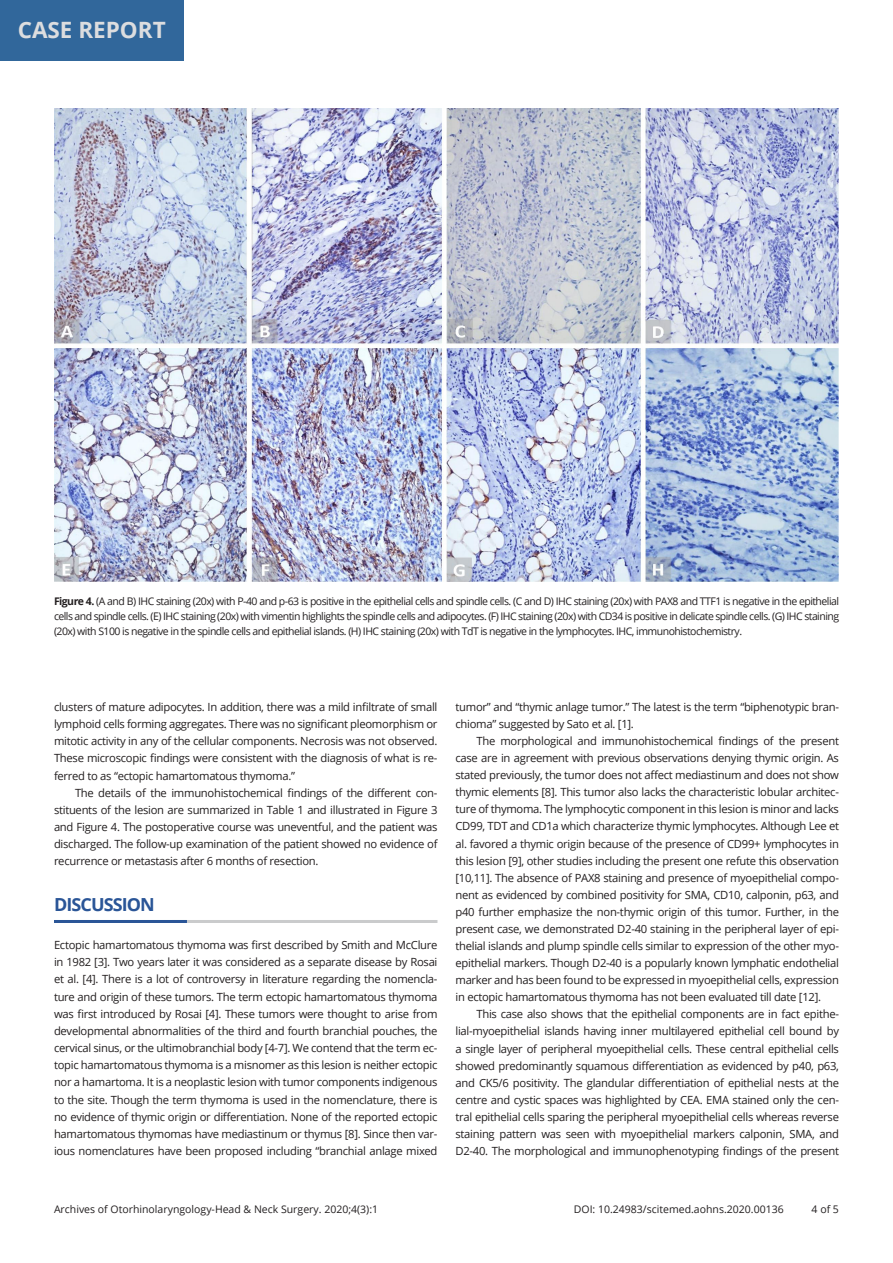
<style>
.page{position:relative;width:893px;height:1263px;background:#fff}
.page>*{position:absolute;margin:0;border:0;box-sizing:border-box;transform-origin:0 0}
.t1{font:700 22.5px "Open Sans";color:#dcdddf}
.Level_1{font:700 18px "Open Sans";letter-spacing:-.05em;color:#2a5597}
.Text_Body{font:11.25px/17.1px "Open Sans";letter-spacing:-.025em;color:#231f20;text-align:justify}
.Text_Head{font:11.25px/17.1px "Open Sans";letter-spacing:-.025em;color:#231f20;text-align:justify}
.Figure_Legends{font:10.5px/15px "Open Sans";color:#231f20;text-align:justify}
.s1{font-weight:700}
</style>
<div class="page">
<hr style="left:172px;top:920px;width:265px;height:3px;background:#cacbcc">
<hr style="left:54px;top:920px;width:133px;height:3px;background:#2a5597">
<img style="left:54px;top:108px;width:785px;height:474px">
<div style="left:0;top:0;width:183px;height:61px;background:#31679b"></div>
<h1 class="t1" style="left:18px;top:14px;width:150px">CASE REPORT</h1>
<p class="Figure_Legends" style="left:54px;top:593px;width:787px"><span class="s1">Figure 4.</span> (A and B) IHC staining (20x) with P-40 and p-63 is positive in the epithelial cells and spindle cells. (C and D) IHC staining (20x) with PAX8 and TTF1 is negative in the epithelial cells and spindle cells. (E) IHC staining (20x) with vimentin highlights the spindle cells and adipocytes. (F) IHC staining (20x) with CD34 is positive in delicate spindle cells. (G) IHC staining (20x) with S100 is negative in the spindle cells and epithelial islands. (H) IHC staining (20x) with TdT is negative in the lymphocytes. IHC, immunohistochemistry.</p>
<p class="Text_Body" style="left:54px;top:698px;width:385px">clusters of mature adipocytes. In addition, there was a mild infiltrate of small lymphoid cells forming aggregates. There was no significant pleomorphism or mitotic activity in any of the cellular components. Necrosis was not observed.<br>These microscopic findings were consistent with the diagnosis of what is re&shy;ferred to as “ectopic hamartomatous thymoma.”</p>
<p class="Text_Body" style="left:54px;top:784px;width:385px;text-indent:21px">The details of the immunohistochemical findings of the different con&shy;stituents of the lesion are summarized in Table 1 and illustrated in Figure 3 and Figure 4. The postoperative course was uneventful, and the patient was discharged. The follow-up examination of the patient showed no evidence of recurrence or metastasis after 6 months of resection.</p>
<p class="Level_1" style="left:54px;top:892px;width:102px">DISCUSSION</p>
<p class="Text_Head" style="left:54px;top:936px;width:385px">Ectopic hamartomatous thymoma was first described by Smith and McClure in 1982 [3]. Two years later it was considered as a separate disease by Rosai et al. [4]. There is a lot of controversy in literature regarding the nomencla&shy;ture and origin of these tumors. The term ectopic hamartomatous thymoma was first introduced by Rosai [4]. These tumors were thought to arise from developmental abnormalities of the third and fourth branchial pouches, the cervical sinus, or the ultimobranchial body [4-7]. We contend that the term ec&shy;topic hamartomatous thymoma is a misnomer as this lesion is neither ectopic nor a hamartoma. It is a neoplastic lesion with tumor components indigenous to the site. Though the term thymoma is used in the nomenclature, there is no evidence of thymic origin or differentiation. None of the reported ectopic hamartomatous thymomas have mediastinum or thymus [8]. Since then var&shy;ious nomenclatures have been proposed including “branchial anlage mixed</p>
<p class="Text_Head" style="left:455px;top:698px;width:385px">tumor” and “thymic anlage tumor.” The latest is the term “biphenotypic bran&shy;chioma” suggested by Sato et al. [1].</p>
<p class="Text_Body" style="left:455px;top:732px;width:385px;text-indent:21px">The morphological and immunohistochemical findings of the present case are in agreement with previous observations denying thymic origin. As stated previously, the tumor does not affect mediastinum and does not show thymic elements [8]. This tumor also lacks the characteristic lobular architec&shy;ture of thymoma. The lymphocytic component in this lesion is minor and lacks CD99, TDT and CD1a which characterize thymic lymphocytes. Although Lee et al. favored a thymic origin because of the presence of CD99+ lymphocytes in this lesion [9], other studies including the present one refute this observation [10,11]. The absence of PAX8 staining and presence of myoepithelial compo&shy;nent as evidenced by combined positivity for SMA, CD10, calponin, p63, and p40 further emphasize the non-thymic origin of this tumor. Further, in the present case, we demonstrated D2-40 staining in the peripheral layer of epi&shy;thelial islands and plump spindle cells similar to expression of the other myo&shy;epithelial markers. Though D2-40 is a popularly known lymphatic endothelial marker and has been found to be expressed in myoepithelial cells, expression in ectopic hamartomatous thymoma has not been evaluated till date [12].</p>
<p class="Text_Body" style="left:455px;top:1005px;width:385px;text-indent:21px">This case also shows that the epithelial components are in fact epithe&shy;lial-myoepithelial islands having inner multilayered epithelial cell bound by a single layer of peripheral myoepithelial cells. These central epithelial cells showed predominantly squamous differentiation as evidenced by p40, p63, and CK5/6 positivity. The glandular differentiation of epithelial nests at the centre and cystic spaces was highlighted by CEA. EMA stained only the cen&shy;tral epithelial cells sparing the peripheral myoepithelial cells whereas reverse staining pattern was seen with myoepithelial markers calponin, SMA, and D2-40. The morphological and immunophenotyping findings of the present</p>
<p class="Figure_Legends" style="left:54px;top:1201px;width:326px">Archives of Otorhinolaryngology-Head &amp; Neck Surgery. 2020;4(3):1</p>
<p class="Figure_Legends" style="left:574px;top:1201px;width:211px">DOI: 10.24983/scitemed.aohns.2020.00136</p>
<p class="Figure_Legends" style="left:812px;top:1201px;width:29px">4 of 5</p>
</div>
